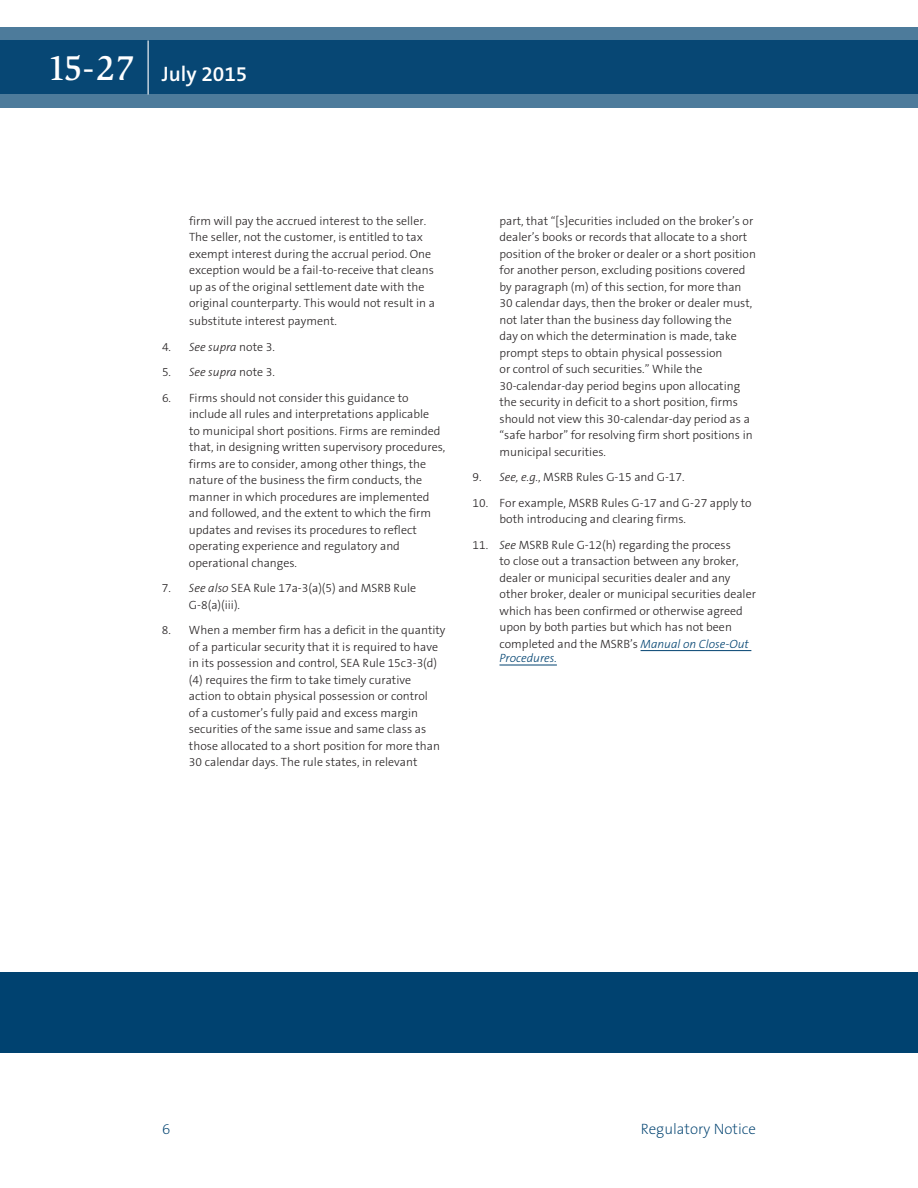
<style>
.page{position:relative;width:918px;height:1188px;background:#fff}
.page>*{position:absolute;margin:0;border:0;box-sizing:border-box;transform-origin:0 0}
.t1{font:600 21px "The Sans B6";color:#fff}
.t2{font:200 15px "The Sans B2";color:#004270}
.t3{font:300 12px/16.5px "The Sans B3";color:#231f20}
.t4{font:italic 300 12px "The Sans B3";color:#004270}
.s1{font-family:"Slimbach LT";font-weight:500;font-size:36px}
.s2{font-style:italic}
.s3{font-style:italic;color:#004270}
</style>
<div class="page">
<div style="left:0;top:972px;width:918px;height:81px;background:#004270"></div>
<svg style="left:0;top:27px;width:918px;height:81px;background:#1e5881"></svg>
<hr style="left:148px;top:40px;width:1px;height:54px;background:#fff">
<hr style="left:641px;top:650px;width:110px;height:1px;background:#004270">
<hr style="left:500px;top:665px;width:57px;height:1px;background:#004270">
<h1 class="t1" style="left:47px;top:62px;width:202px"><span class="s1">15-27</span> July 2015</h1>
<p class="t3" style="left:189px;top:213px;width:247px">firm will pay the accrued interest to the seller.<br>The seller, not the customer, is entitled to tax exempt interest during the accrual period. One exception would be a fail-to-receive that cleans up as of the original settlement date with the original counterparty. This would not result in a</p>
<p class="t3" style="left:189px;top:313px;width:149px">substitute interest payment.</p>
<p class="t3" style="left:162px;top:339px;width:114px">4. <span class="s2">See supra</span> note 3.</p>
<p class="t3" style="left:162px;top:364px;width:114px">5. <span class="s2">See supra</span> note 3.</p>
<p class="t3" style="left:189px;top:390px;width:258px;text-indent:-27px">6. Firms should not consider this guidance to include all rules and interpretations applicable<br>to municipal short positions. Firms are reminded that, in designing written supervisory procedures, firms are to consider, among other things, the nature of the business the firm conducts, the manner in which procedures are implemented and followed, and the extent to which the firm updates and revises its procedures to reflect operating experience and regulatory and operational changes.</p>
<p class="t3" style="left:189px;top:580px;width:229px;text-indent:-27px">7. <span class="s2">See also</span> SEA Rule 17a-3(a)(5) and MSRB Rule<br>G-8(a)(iii).</p>
<p class="t3" style="left:189px;top:622px;width:258px;text-indent:-27px">8. When a member firm has a deficit in the quantity of a particular security that it is required to have in its possession and control, SEA Rule 15c3-3(d) (4) requires the firm to take timely curative action to obtain physical possession or control<br>of a customer’s fully paid and excess margin securities of the same issue and same class as those allocated to a short position for more than 30 calendar days. The rule states, in relevant</p>
<p class="t3" style="left:500px;top:213px;width:258px">part, that “[s]ecurities included on the broker’s or dealer’s books or records that allocate to a short position of the broker or dealer or a short position for another person, excluding positions covered by paragraph (m) of this section, for more than 30 calendar days, then the broker or dealer must, not later than the business day following the<br>day on which the determination is made, take prompt steps to obtain physical possession<br>or control of such securities.” While the 30-calendar-day period begins upon allocating the security in deficit to a short position, firms should not view this 30-calendar-day period as a “safe harbor” for resolving firm short positions in municipal securities.</p>
<p class="t3" style="left:473px;top:469px;width:214px">9. <span class="s2">See, e.g.</span>, MSRB Rules G-15 and G-17.</p>
<p class="t3" style="left:500px;top:495px;width:254px;text-indent:-27px">10. For example, MSRB Rules G-17 and G-27 apply to both introducing and clearing firms.</p>
<p class="t3" style="left:500px;top:537px;width:258px;text-indent:-27px">11. <span class="s2">See</span> MSRB Rule G-12(h) regarding the process<br>to close out a transaction between any broker, dealer or municipal securities dealer and any other broker, dealer or municipal securities dealer which has been confirmed or otherwise agreed upon by both parties but which has not been completed and the MSRB’s <span class="s3">Manual on Close-Out</span></p>
<p class="t4" style="left:500px;top:652px;width:59px">Procedures.</p>
<p class="t2" style="left:162px;top:1121px;width:10px">6</p>
<p class="t2" style="left:641px;top:1121px;width:117px">Regulatory Notice</p>
</div>
